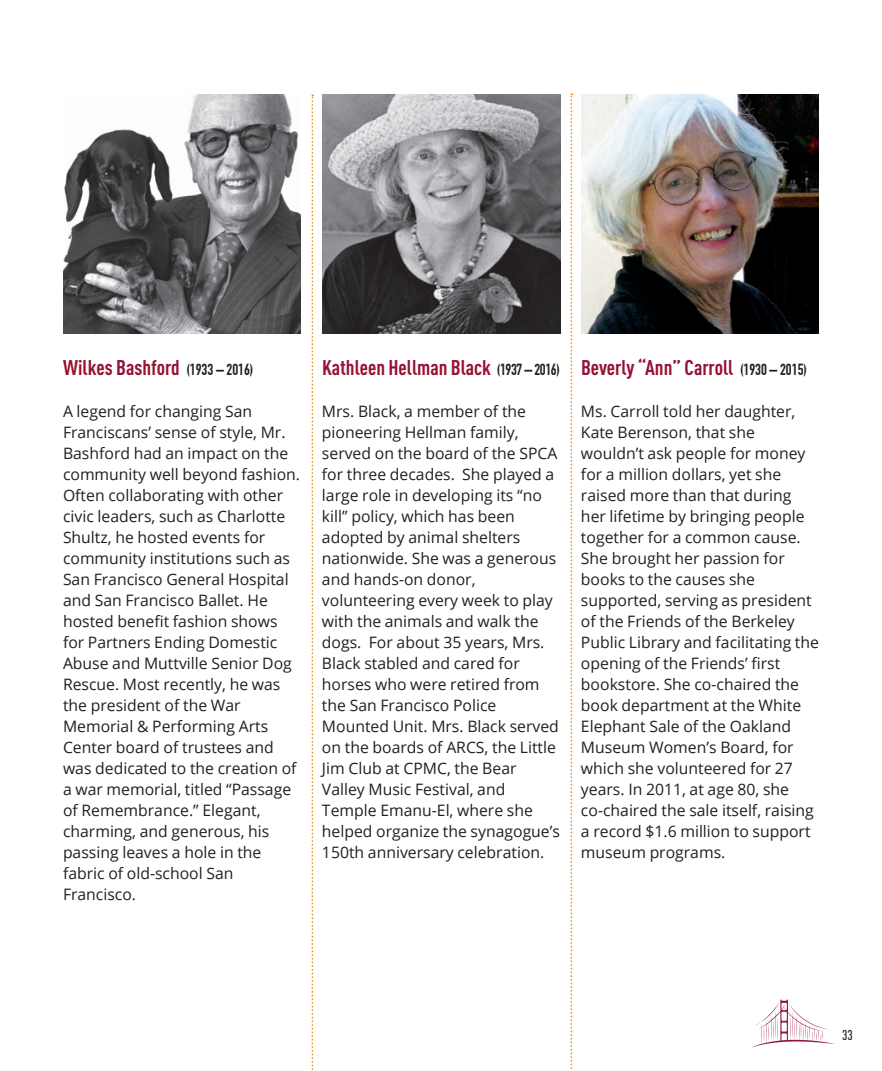
<style>
.page{position:relative;width:882px;height:1071px;background:#fff}
.page>*{position:absolute;margin:0;border:0;box-sizing:border-box;transform-origin:0 0}
.t1{font:700 21px "DIN Cond";color:#951233}
.t2{font:15.75px/21px "Open Sans";color:#231f20}
.t3{font:500 14px "DIN Cond";color:#231f20}
.s1{font-family:"DIN Condensed";font-size:15.75px;color:#231f20}
</style>
<div class="page">
<svg style="left:751px;top:1000px;width:84px;height:48px"></svg>
<img style="left:63px;top:94px;width:238px;height:239px">
<img style="left:322px;top:94px;width:238px;height:239px">
<img style="left:581px;top:94px;width:238px;height:239px">
<svg style="left:312px;top:95px;width:1px;height:975px"></svg>
<svg style="left:570px;top:93px;width:2px;height:976px"></svg>
<h1 class="t1" style="left:63px;top:355px;width:192px">Wilkes Bashford <span class="s1">(1933 – 2016)</span></h1>
<p class="t2" style="left:63px;top:401px;width:239px">A legend for changing San<br>Franciscans’ sense of style, Mr.<br>Bashford had an impact on the community well beyond fashion.<br>Often collaborating with other civic leaders, such as Charlotte<br>Shultz, he hosted events for community institutions such as<br>San Francisco General Hospital and San Francisco Ballet. He hosted benefit fashion shows for Partners Ending Domestic<br>Abuse and Muttville Senior Dog<br>Rescue. Most recently, he was the president of the War<br>Memorial &amp; Performing Arts<br>Center board of trustees and was dedicated to the creation of a war memorial, titled “Passage of Remembrance.” Elegant, charming, and generous, his passing leaves a hole in the fabric of old-school San<br>Francisco.</p>
<h1 class="t1" style="left:322px;top:355px;width:240px">Kathleen Hellman Black <span class="s1">(1937 – 2016)</span></h1>
<p class="t2" style="left:322px;top:401px;width:240px">Mrs. Black, a member of the pioneering Hellman family, served on the board of the SPCA for three decades. She played a large role in developing its “no kill” policy, which has been adopted by animal shelters nationwide. She was a generous and hands-on donor, volunteering every week to play with the animals and walk the dogs. For about 35 years, Mrs.<br>Black stabled and cared for horses who were retired from the San Francisco Police<br>Mounted Unit. Mrs. Black served on the boards of ARCS, the Little<br>Jim Club at CPMC, the Bear<br>Valley Music Festival, and<br>Temple Emanu-El, where she helped organize the synagogue’s<br>150th anniversary celebration.</p>
<h1 class="t1" style="left:581px;top:355px;width:228px">Beverly “Ann” Carroll <span class="s1">(1930 – 2015)</span></h1>
<p class="t2" style="left:581px;top:401px;width:240px">Ms. Carroll told her daughter,<br>Kate Berenson, that she wouldn’t ask people for money for a million dollars, yet she raised more than that during her lifetime by bringing people together for a common cause.<br>She brought her passion for books to the causes she supported, serving as president of the Friends of the Berkeley<br>Public Library and facilitating the opening of the Friends’ first bookstore. She co-chaired the book department at the White<br>Elephant Sale of the Oakland<br>Museum Women’s Board, for which she volunteered for 27 years. In 2011, at age 80, she co-chaired the sale itself, raising a record $1.6 million to support museum programs.</p>
<p class="t3" style="left:842px;top:1027px;width:12px">33</p>
</div>
